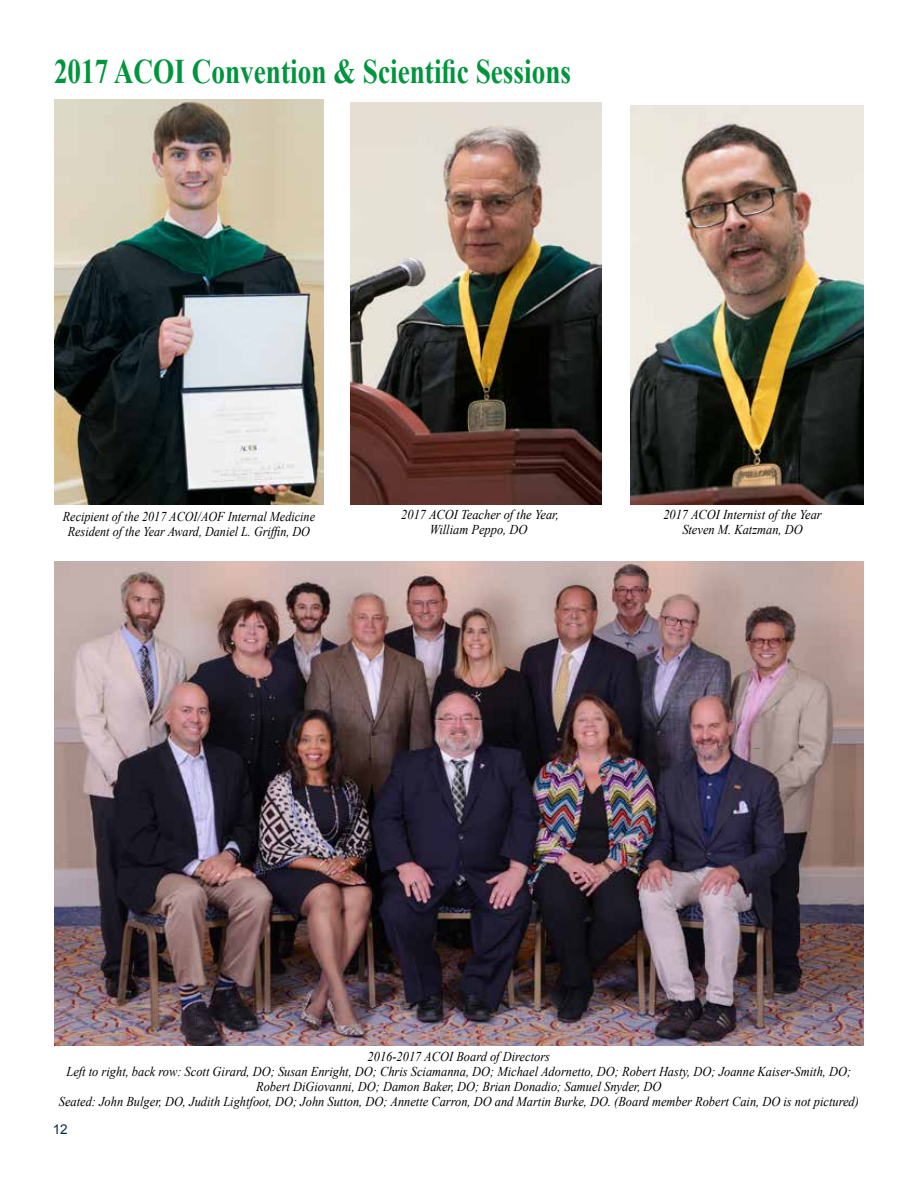
<style>
.page{position:relative;width:918px;height:1188px;background:#fff}
.page>*{position:absolute;margin:0;border:0;box-sizing:border-box;transform-origin:0 0}
.t1{font:700 34.5px "Times New Roman";color:#00953c;scale:.79 1}
.t2{font:italic 13.5px/15px "Times New Roman";color:#000;text-align:center;scale:.92 1}
.t3{font:italic 13.5px/15px "Times New Roman";color:#000;text-align:center;scale:.9 1}
.t4{font:13.5px "Arial";color:#00304b}
</style>
<div class="page">
<img style="left:55px;top:100px;width:269px;height:405px">
<img style="left:350px;top:102px;width:252px;height:403px">
<img style="left:630px;top:105px;width:234px;height:400px">
<img style="left:54px;top:561px;width:810px;height:484px">
<h1 class="t1" style="left:54px;top:48px;width:656px">2017 ACOI Convention &amp; Scientific Sessions</h1>
<p class="t3" style="left:63px;top:508px;width:282px">Recipient of the 2017 ACOI/AOF Internal Medicine<br>Resident of the Year Award, Daniel L. Griffin, DO</p>
<p class="t2" style="left:401px;top:507px;width:173px">2017 ACOI Teacher of the Year,<br>William Peppo, DO</p>
<p class="t2" style="left:663px;top:507px;width:174px">2017 ACOI Internist of the Year<br>Steven M. Katzman, DO</p>
<p class="t2" style="left:59px;top:1048px;width:871px">2016-2017 ACOI Board of Directors<br>Left to right, back row: Scott Girard, DO; Susan Enright, DO; Chris Sciamanna, DO; Michael Adornetto, DO; Robert Hasty, DO; Joanne Kaiser-Smith, DO; Robert DiGiovanni, DO; Damon Baker, DO; Brian Donadio; Samuel Snyder, DO<br>Seated: John Bulger, DO, Judith Lightfoot, DO; John Sutton, DO; Annette Carron, DO and Martin Burke, DO. (Board member Robert Cain, DO is not pictured)</p>
<p class="t4" style="left:53px;top:1120px;width:17px">12</p>
</div>
